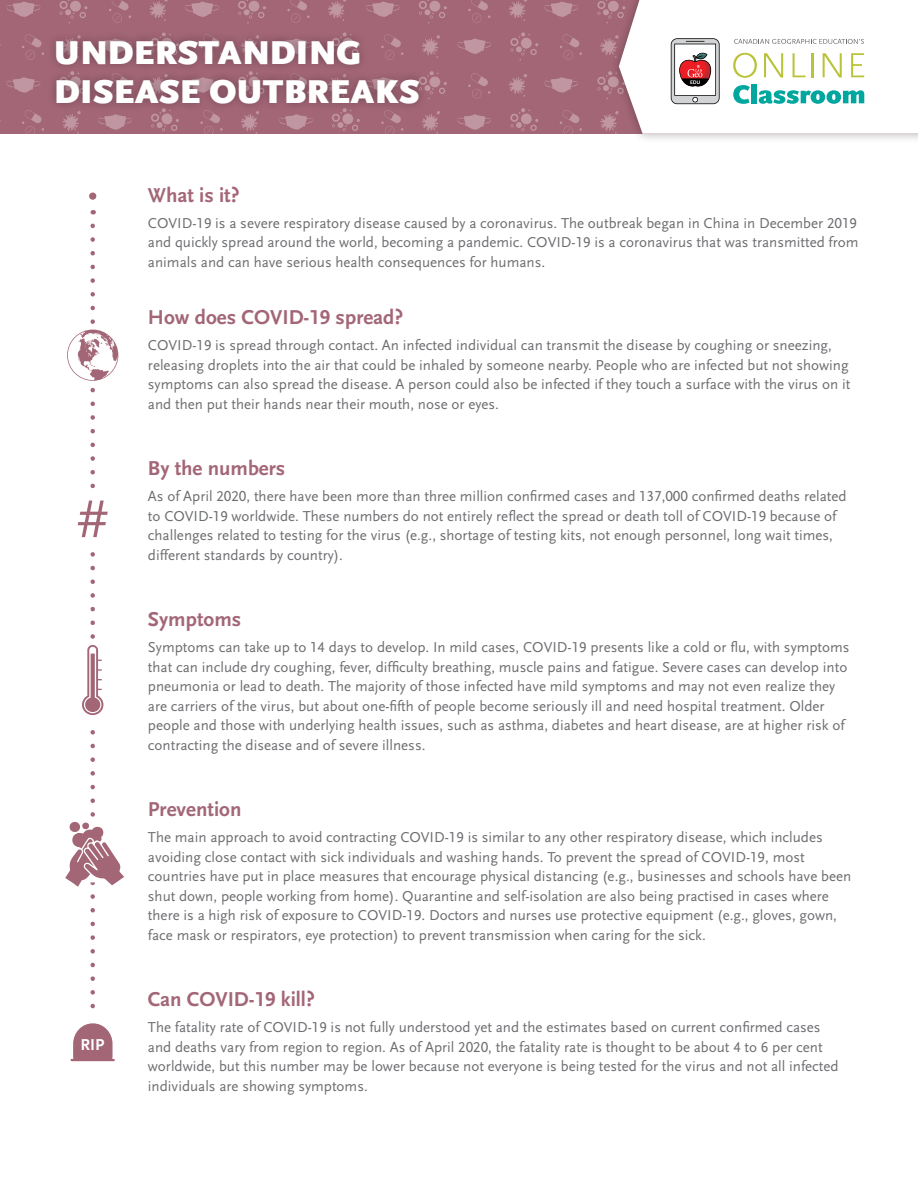
<style>
.page{position:relative;width:918px;height:1188px;background:#fff}
.page>*{position:absolute;margin:0;border:0;box-sizing:border-box;transform-origin:0 0}
.t1{font:55.65px "Scala Sans LF";color:#a36677}
.t2{font:900 34.5px/39px "Scala Sans OT";letter-spacing:.01em;color:#fff}
.t3{font:700 21px "Scala Sans LF";color:#a36677}
.t4{font:700 16.5px "Scala Sans LF";color:#fff}
.t5{font:15px/19.5px "Scala Sans LF";color:#6d6e71}
</style>
<div class="page">
<div style="left:0;top:0;width:918px;height:134px;background:#a36677"></div>
<svg style="left:109px;top:0;width:22px;height:23px"></svg>
<div style="left:70px;top:1px;width:11px;height:11px;background:#c096a2;border-radius:50%"></div>
<svg style="left:80px;top:6px;width:8px;height:12px"></svg>
<svg style="left:59px;top:0;width:15px;height:23px"></svg>
<svg style="left:6px;top:1px;width:34px;height:16px"></svg>
<svg style="left:149px;top:0;width:19px;height:21px"></svg>
<svg style="left:287px;top:0;width:23px;height:23px"></svg>
<svg style="left:238px;top:0;width:28px;height:23px"></svg>
<svg style="left:185px;top:1px;width:34px;height:16px"></svg>
<svg style="left:328px;top:0;width:18px;height:21px"></svg>
<svg style="left:468px;top:0;width:22px;height:23px"></svg>
<svg style="left:419px;top:0;width:28px;height:23px"></svg>
<svg style="left:366px;top:1px;width:34px;height:16px"></svg>
<svg style="left:509px;top:0;width:18px;height:21px"></svg>
<svg style="left:544px;top:1px;width:34px;height:16px"></svg>
<svg style="left:22px;top:34px;width:22px;height:26px"></svg>
<svg style="left:428px;top:35px;width:12px;height:23px"></svg>
<svg style="left:560px;top:34px;width:22px;height:26px"></svg>
<svg style="left:510px;top:32px;width:28px;height:28px"></svg>
<svg style="left:457px;top:38px;width:34px;height:16px"></svg>
<svg style="left:6px;top:77px;width:34px;height:16px"></svg>
<svg style="left:468px;top:73px;width:22px;height:26px"></svg>
<svg style="left:428px;top:71px;width:19px;height:28px"></svg>
<svg style="left:509px;top:74px;width:18px;height:23px"></svg>
<svg style="left:544px;top:77px;width:34px;height:16px"></svg>
<svg style="left:22px;top:110px;width:22px;height:24px"></svg>
<svg style="left:62px;top:113px;width:19px;height:21px"></svg>
<svg style="left:200px;top:113px;width:23px;height:21px"></svg>
<svg style="left:151px;top:113px;width:28px;height:18px"></svg>
<svg style="left:98px;top:114px;width:34px;height:16px"></svg>
<svg style="left:241px;top:113px;width:18px;height:21px"></svg>
<svg style="left:381px;top:113px;width:22px;height:21px"></svg>
<svg style="left:332px;top:113px;width:28px;height:18px"></svg>
<svg style="left:279px;top:114px;width:34px;height:16px"></svg>
<svg style="left:422px;top:111px;width:18px;height:23px"></svg>
<svg style="left:560px;top:110px;width:22px;height:24px"></svg>
<svg style="left:510px;top:108px;width:28px;height:23px"></svg>
<svg style="left:457px;top:114px;width:34px;height:16px"></svg>
<div style="left:609px;top:0;width:309px;height:144px;background:#000;opacity:.3"></div>
<svg style="left:597px;top:0;width:321px;height:134px;background:#e7e4e3"></svg>
<div style="left:47px;top:31px;width:381px;height:82px;background:#000;opacity:.3"></div>
<div style="left:89px;top:193px;width:7px;height:7px;background:#a36677;border-radius:50%"></div>
<svg style="left:65px;top:226px;width:60px;height:836px"></svg>
<h2 class="t2" style="left:54px;top:34px;width:367px">UNDERSTANDING<br>DISEASE OUTBREAKS</h2>
<h1 class="t1" style="left:75px;top:489px;width:38px">#</h1>
<p class="t4" style="left:80px;top:1036px;width:25px">RIP</p>
<h3 class="t3" style="left:148px;top:183px;width:93px">What is it?</h3>
<p class="t5" style="left:148px;top:213px;width:712px;text-align:justify">COVID-19 is a severe respiratory disease caused by a coronavirus. The outbreak began in China in December 2019 and quickly spread around the world, becoming a pandemic. COVID-19 is a coronavirus that was transmitted from animals and can have serious health consequences for humans.</p>
<h3 class="t3" style="left:148px;top:306px;width:257px">How does COVID-19 spread?</h3>
<p class="t5" style="left:148px;top:336px;width:704px">COVID-19 is spread through contact. An infected individual can transmit the disease by coughing or sneezing, releasing droplets into the air that could be inhaled by someone nearby. People who are infected but not showing symptoms can also spread the disease. A person could also be infected if they touch a surface with the virus on it and then put their hands near their mouth, nose or eyes.</p>
<h3 class="t3" style="left:148px;top:457px;width:139px">By the numbers</h3>
<p class="t5" style="left:148px;top:487px;width:700px">As of April 2020, there have been more than three million confirmed cases and 137,000 confirmed deaths related to COVID-19 worldwide. These numbers do not entirely reflect the spread or death toll of COVID-19 because of challenges related to testing for the virus (e.g., shortage of testing kits, not enough personnel, long wait times, different standards by country).</p>
<h3 class="t3" style="left:148px;top:608px;width:95px">Symptoms</h3>
<p class="t5" style="left:148px;top:638px;width:703px">Symptoms can take up to 14 days to develop. In mild cases, COVID-19 presents like a cold or flu, with symptoms that can include dry coughing, fever, difficulty breathing, muscle pains and fatigue. Severe cases can develop into pneumonia or lead to death. The majority of those infected have mild symptoms and may not even realize they are carriers of the virus, but about one-fifth of people become seriously ill and need hospital treatment. Older people and those with underlying health issues, such as asthma, diabetes and heart disease, are at higher risk of contracting the disease and of severe illness.</p>
<h3 class="t3" style="left:148px;top:798px;width:95px">Prevention</h3>
<p class="t5" style="left:148px;top:828px;width:705px">The main approach to avoid contracting COVID-19 is similar to any other respiratory disease, which includes avoiding close contact with sick individuals and washing hands. To prevent the spread of COVID-19, most countries have put in place measures that encourage physical distancing (e.g., businesses and schools have been shut down, people working from home). Quarantine and self-isolation are also being practised in cases where there is a high risk of exposure to COVID-19. Doctors and nurses use protective equipment (e.g., gloves, gown, face mask or respirators, eye protection) to prevent transmission when caring for the sick.</p>
<h3 class="t3" style="left:148px;top:988px;width:168px">Can COVID-19 kill?</h3>
<p class="t5" style="left:148px;top:1018px;width:692px">The fatality rate of COVID-19 is not fully understood yet and the estimates based on current confirmed cases and deaths vary from region to region. As of April 2020, the fatality rate is thought to be about 4 to 6 per cent worldwide, but this number may be lower because not everyone is being tested for the virus and not all infected individuals are showing symptoms.</p>
</div>
